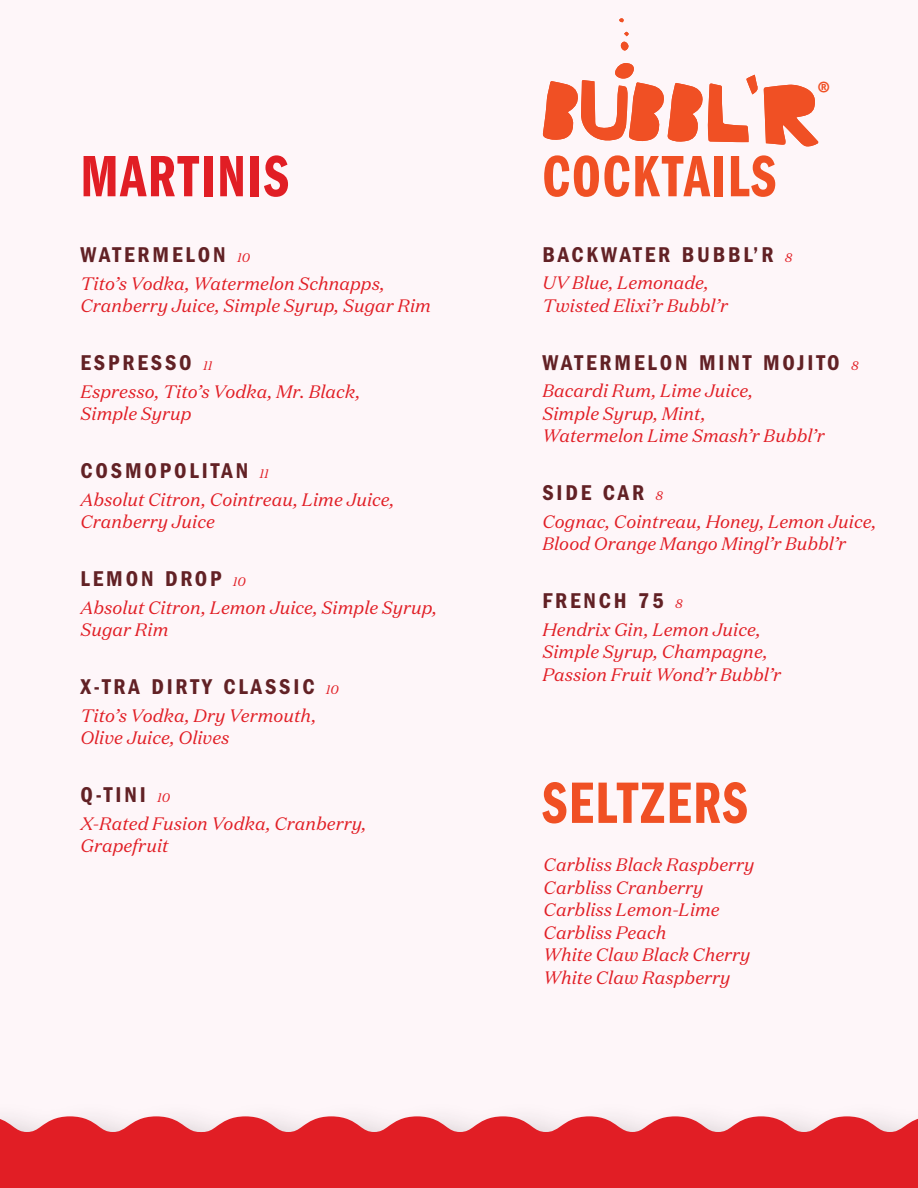
<style>
.page{position:relative;width:918px;height:1188px;background:#fef6f9}
.page>*{position:absolute;margin:0;border:0;box-sizing:border-box;transform-origin:0 0}
.Display_Heading_1{font:60.45px "Franklin Gothic Demi Cmpr";letter-spacing:.03em;color:#f05024}
.Display_Heading_1-2{font:60.45px "Franklin Gothic Demi Cmpr";letter-spacing:.03em;color:#e11e25}
.Display_Heading_1-3{font:600 condensed 27.45px "Franklin Gothic";color:#f05024}
.Subheading_-_Left_Align{font:600 condensed 22.2px "Franklin Gothic";letter-spacing:.13em;color:#622125}
.Subheading_-_Left_Align-2{font:italic 18px/22.5px "Domaine Text";color:#e11e25}
.s1{font-family:"Domaine Text";font-weight:400;font-style:italic;font-stretch:normal;font-size:12.45px;color:#e11e25}
</style>
<div class="page">
<svg style="left:543px;top:18px;width:276px;height:129px"></svg>
<svg style="left:0;top:1116px;width:918px;height:72px;background:#e23239"></svg>
<p class="Display_Heading_1-2" style="left:80px;top:143px;width:210px">MARTINIS</p>
<p class="Subheading_-_Left_Align" style="left:80px;top:242px;width:171px">WATERMELON <span class="s1">10</span></p>
<p class="Subheading_-_Left_Align-2" style="left:80px;top:272px;width:352px">Tito’s Vodka, Watermelon Schnapps,<br>Cranberry Juice, Simple Syrup, Sugar Rim</p>
<p class="Subheading_-_Left_Align" style="left:80px;top:350px;width:134px">ESPRESSO <span class="s1">11</span></p>
<p class="Subheading_-_Left_Align-2" style="left:80px;top:380px;width:282px">Espresso, Tito’s Vodka, Mr. Black,<br>Simple Syrup</p>
<p class="Subheading_-_Left_Align" style="left:80px;top:458px;width:190px">COSMOPOLITAN <span class="s1">11</span></p>
<p class="Subheading_-_Left_Align-2" style="left:80px;top:488px;width:316px">Absolut Citron, Cointreau, Lime Juice,<br>Cranberry Juice</p>
<p class="Subheading_-_Left_Align" style="left:80px;top:566px;width:167px">LEMON DROP <span class="s1">10</span></p>
<p class="Subheading_-_Left_Align-2" style="left:80px;top:596px;width:358px">Absolut Citron, Lemon Juice, Simple Syrup,<br>Sugar Rim</p>
<p class="Subheading_-_Left_Align" style="left:80px;top:674px;width:260px">X-TRA DIRTY CLASSIC <span class="s1">10</span></p>
<p class="Subheading_-_Left_Align-2" style="left:80px;top:704px;width:238px">Tito’s Vodka, Dry Vermouth,<br>Olive Juice, Olives</p>
<p class="Subheading_-_Left_Align" style="left:80px;top:782px;width:91px">Q-TINI <span class="s1">10</span></p>
<p class="Subheading_-_Left_Align-2" style="left:80px;top:812px;width:288px">X-Rated Fusion Vodka, Cranberry,<br>Grapefruit</p>
<p class="Display_Heading_1" style="left:542px;top:143px;width:235px">COCKTAILS</p>
<p class="Subheading_-_Left_Align" style="left:542px;top:242px;width:252px">BACKWATER BUBBL’R <span class="s1">8</span></p>
<p class="Subheading_-_Left_Align-2" style="left:542px;top:272px;width:187px">UV Blue, Lemonade,<br>Twisted Elixi’r Bubbl’r</p>
<p class="Display_Heading_1-3" style="left:817px;top:75px;width:15px">®</p>
<p class="Subheading_-_Left_Align" style="left:542px;top:350px;width:318px">WATERMELON MINT MOJITO <span class="s1">8</span></p>
<p class="Subheading_-_Left_Align-2" style="left:542px;top:380px;width:284px">Bacardi Rum, Lime Juice,<br>Simple Syrup, Mint,<br>Watermelon Lime Smash’r Bubbl’r</p>
<p class="Subheading_-_Left_Align" style="left:542px;top:480px;width:122px">SIDE CAR <span class="s1">8</span></p>
<p class="Subheading_-_Left_Align-2" style="left:542px;top:510px;width:336px">Cognac, Cointreau, Honey, Lemon Juice,<br>Blood Orange Mango Mingl’r Bubbl’r</p>
<p class="Subheading_-_Left_Align" style="left:542px;top:588px;width:142px">FRENCH 75 <span class="s1">8</span></p>
<p class="Subheading_-_Left_Align-2" style="left:542px;top:618px;width:240px">Hendrix Gin, Lemon Juice,<br>Simple Syrup, Champagne,<br>Passion Fruit Wond’r Bubbl’r</p>
<p class="Display_Heading_1" style="left:542px;top:770px;width:207px">SELTZERS</p>
<p class="Subheading_-_Left_Align-2" style="left:544px;top:854px;width:212px">Carbliss Black Raspberry<br>Carbliss Cranberry<br>Carbliss Lemon-Lime<br>Carbliss Peach<br>White Claw Black Cherry<br>White Claw Raspberry</p>
</div>
